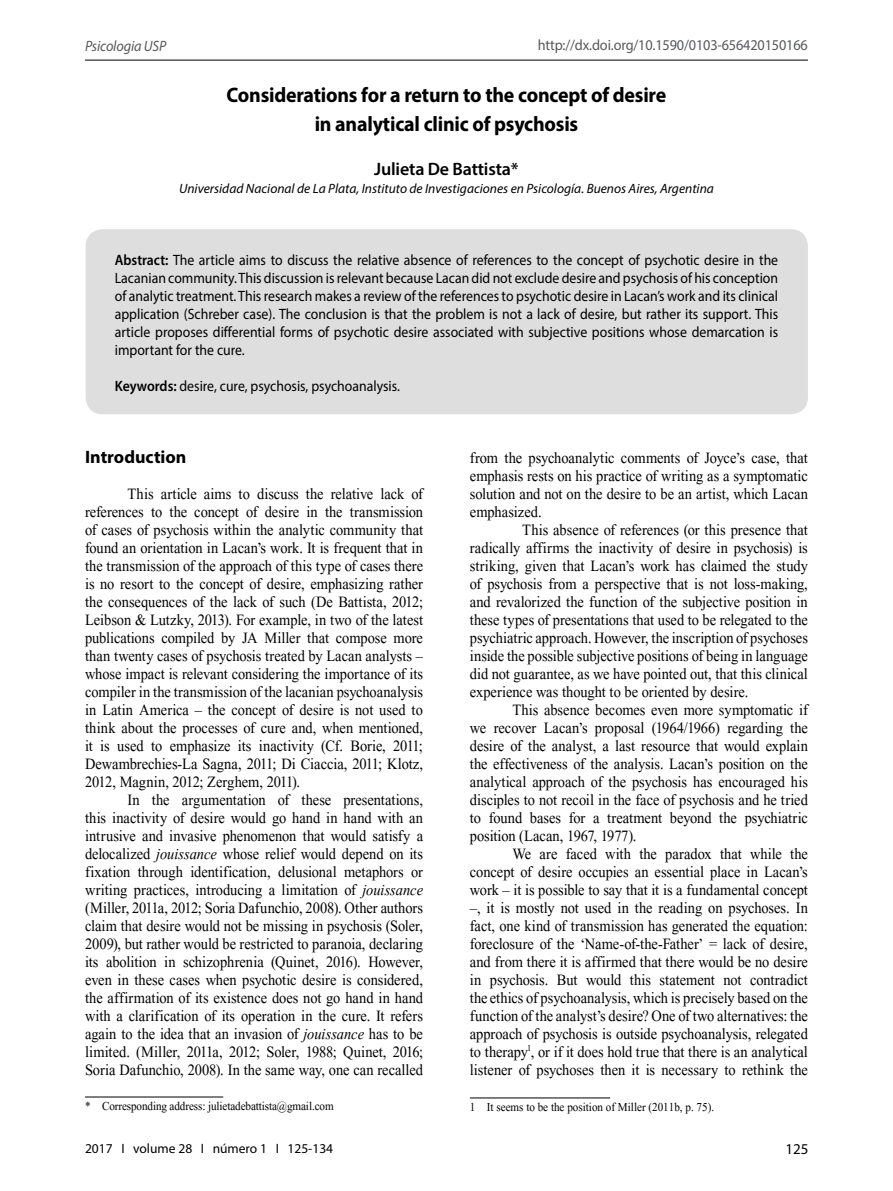
<style>
.page{position:relative;width:893px;height:1191px;background:#fff}
.page>*{position:absolute;margin:0;border:0;box-sizing:border-box;transform-origin:0 0}
.t1{font:700 21px/28.5px "Myriad Pro";letter-spacing:-.01em;color:#000;text-align:center;scale:.95 1}
.t2{font:19.5px/18px "Aparajita";color:#000;text-align:justify;scale:.92 1}
.t3{font:600 18px "Myriad Pro";letter-spacing:-.01em;color:#000}
.t4{font:700 18px "Myriad Pro";color:#000}
.t5{font:15px/18px "Myriad Pro";color:#000;text-align:justify;scale:.92 1}
.t6{font:15px "Aparajita";letter-spacing:-.005em;color:#000;scale:.92 1}
.t7{font:15px "Myriad Pro";letter-spacing:-.01em;color:#58595b;scale:.95 1}
.t8{font:italic 15px "Myriad Pro";letter-spacing:-.01em;color:#58595b;scale:.95 1}
.t9{font:15px "Myriad Pro";color:#000}
.t10{font:italic 13.5px "Myriad Pro";color:#000}
.t11{font:13.5px "Myriad Pro";color:#000}
.s1{font-weight:600}
.s2{font-style:italic}
</style>
<div class="page">
<hr style="left:85px;top:60px;width:723px;height:1px;background:#000">
<div style="left:86px;top:229px;width:722px;height:185px;background:#dedede;border-radius:17px"></div>
<hr style="left:85px;top:1096px;width:138px;height:1px;background:#000">
<hr style="left:470px;top:1097px;width:140px;height:1px;background:#000">
<p class="t8" style="left:85px;top:36px;width:87px">Psicologia USP</p>
<p class="t7" style="left:538px;top:35px;width:286px">http://dx.doi.org/10.1590/0103-656420150166</p>
<p class="t1" style="left:227px;top:80px;width:464px">Considerations for a return to the concept of desire in analytical clinic of psychosis</p>
<p class="t3" style="left:374px;top:158px;width:146px">Julieta De Battista*</p>
<p class="t10" style="left:179px;top:180px;width:536px">Universidad Nacional de La Plata, Instituto de Investigaciones en Psicología. Buenos Aires, Argentina</p>
<p class="t5" style="left:115px;top:251px;width:723px"><span class="s1">Abstract:</span> The article aims to discuss the relative absence of references to the concept of psychotic desire in the Lacanian community. This discussion is relevant because Lacan did not exclude desire and psychosis of his conception of analytic treatment. This research makes a review of the references to psychotic desire in Lacan’s work and its clinical application (Schreber case). The conclusion is that the problem is not a lack of desire, but rather its support. This article proposes differential forms of psychotic desire associated with subjective positions whose demarcation is important for the cure.</p>
<p class="t5" style="left:115px;top:377px;width:311px"><span class="s1">Keywords:</span> desire, cure, psychosis, psychoanalysis.</p>
<p class="t4" style="left:85px;top:445px;width:103px">Introduction</p>
<p class="t2" style="left:85px;top:487px;width:369px;text-indent:43px">This article aims to discuss the relative lack of references to the concept of desire in the transmission of cases of psychosis within the analytic community that found an orientation in Lacan’s work. It is frequent that in the transmission of the approach of this type of cases there is no resort to the concept of desire, emphasizing rather the consequences of the lack of such (De Battista, 2012; Leibson &amp; Lutzky, 2013). For example, in two of the latest publications compiled by JA Miller that compose more than twenty cases of psychosis treated by Lacan analysts – whose impact is relevant considering the importance of its compiler in the transmission of the lacanian psychoanalysis in Latin America – the concept of desire is not used to think about the processes of cure and, when mentioned, it is used to emphasize its inactivity (Cf. Borie, 2011; Dewambrechies-La Sagna, 2011; Di Ciaccia, 2011; Klotz, 2012, Magnin, 2012; Zerghem, 2011).</p>
<p class="t2" style="left:85px;top:793px;width:369px;text-indent:43px">In the argumentation of these presentations, this inactivity of desire would go hand in hand with an intrusive and invasive phenomenon that would satisfy a delocalized <span class="s2">jouissance</span> whose relief would depend on its fixation through identification, delusional metaphors or writing practices, introducing a limitation of <span class="s2">jouissance </span>(Miller, 2011a, 2012; Soria Dafunchio, 2008). Other authors claim that desire would not be missing in psychosis (Soler, 2009), but rather would be restricted to paranoia, declaring its abolition in schizophrenia (Quinet, 2016). However, even in these cases when psychotic desire is considered, the affirmation of its existence does not go hand in hand with a clarification of its operation in the cure. It refers again to the idea that an invasion of <span class="s2">jouissance</span> has to be limited. (Miller, 2011a, 2012; Soler, 1988; Quinet, 2016; Soria Dafunchio, 2008). In the same way, one can recalled</p>
<p class="t6" style="left:85px;top:1098px;width:272px">* Corresponding address: julietadebattista@gmail.com</p>
<p class="t2" style="left:470px;top:451px;width:369px">from the psychoanalytic comments of Joyce’s case, that emphasis rests on his practice of writing as a symptomatic solution and not on the desire to be an artist, which Lacan emphasized.</p>
<p class="t2" style="left:470px;top:523px;width:369px;text-indent:52px">This absence of references (or this presence that radically affirms the inactivity of desire in psychosis) is striking, given that Lacan’s work has claimed the study of psychosis from a perspective that is not loss-making, and revalorized the function of the subjective position in these types of presentations that used to be relegated to the psychiatric approach. However, the inscription of psychoses inside the possible subjective positions of being in language did not guarantee, as we have pointed out, that this clinical experience was thought to be oriented by desire.</p>
<p class="t2" style="left:470px;top:703px;width:369px;text-indent:43px">This absence becomes even more symptomatic if we recover Lacan’s proposal (1964/1966) regarding the desire of the analyst, a last resource that would explain the effectiveness of the analysis. Lacan’s position on the analytical approach of the psychosis has encouraged his disciples to not recoil in the face of psychosis and he tried to found bases for a treatment beyond the psychiatric position (Lacan, 1967, 1977).</p>
<p class="t2" style="left:470px;top:847px;width:369px;text-indent:43px">We are faced with the paradox that while the concept of desire occupies an essential place in Lacan’s work – it is possible to say that it is a fundamental concept –, it is mostly not used in the reading on psychoses. In fact, one kind of transmission has generated the equation: foreclosure of the ‘Name-of-the-Father’ = lack of desire, and from there it is affirmed that there would be no desire in psychosis. But would this statement not contradict theethics of psychoanalysis, which is precisely based on the function of the analyst’s desire? One of two alternatives: the approach of psychosis is outside psychoanalysis, relegated to therapy<sup>1</sup>, or if it does hold true that there is an analytical listener of psychoses then it is necessary to rethink the</p>
<p class="t6" style="left:470px;top:1100px;width:267px">1 It seems to be the position of Miller (2011b, p. 75).</p>
<p class="t11" style="left:85px;top:1140px;width:250px">2017 I volume 28 I número 1 I 125-134</p>
<p class="t9" style="left:785px;top:1139px;width:25px">125</p>
</div>
